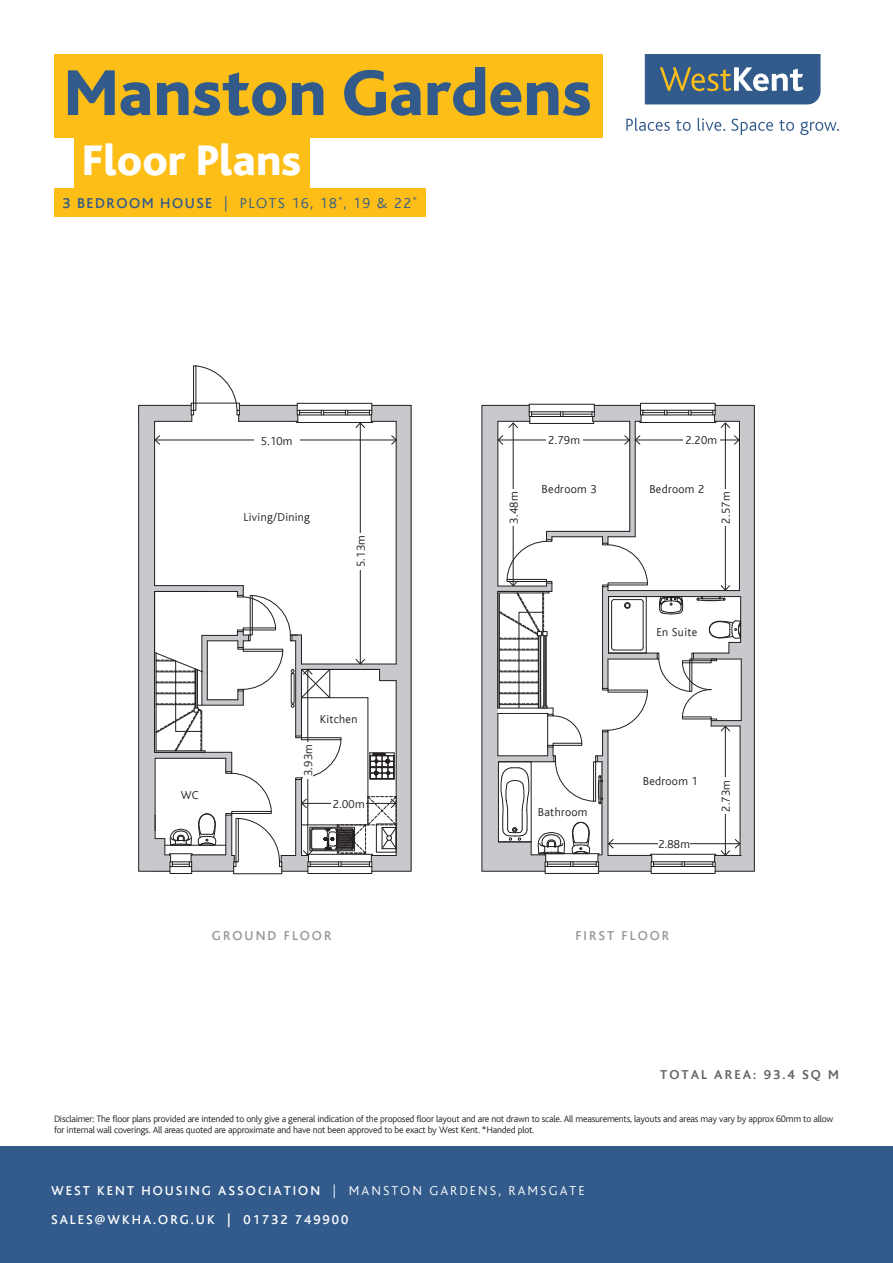
<style>
.page{position:relative;width:893px;height:1263px;background:#fff}
.page>*{position:absolute;margin:0;border:0;box-sizing:border-box;transform-origin:0 0}
.t1{font:800 67.8px "Bliss";color:#325b8c}
.t2{font:800 45px "Bliss";color:#fff}
.t3{font:300 15px "Bliss";letter-spacing:.1em;color:#325b8c}
.t4{font:500 13.5px "Bliss";letter-spacing:.15em;color:#fff}
.t5{font:500 13.5px "Bliss";letter-spacing:.15em;color:#949699}
.t6{font:700 13.5px "Bliss";letter-spacing:.15em;color:#646568}
.t7{font:300 12px "Bliss";letter-spacing:.025em;color:#231f20}
.t8{font:300 9.75px/11.7px "Bliss";letter-spacing:-.02em;color:#231f20}
.s1{font-weight:500}
.s2{font-weight:300}
</style>
<div class="page">
<div style="left:54px;top:54px;width:548px;height:83px;background:#fcbe17"></div>
<svg style="left:645px;top:54px;width:175px;height:50px;background:#4f6f8f"></svg>
<svg style="left:626px;top:118px;width:44px;height:13px"></svg>
<svg style="left:676px;top:120px;width:15px;height:11px"></svg>
<svg style="left:698px;top:118px;width:27px;height:13px"></svg>
<svg style="left:731px;top:119px;width:42px;height:16px"></svg>
<svg style="left:779px;top:120px;width:15px;height:11px"></svg>
<svg style="left:800px;top:121px;width:39px;height:14px"></svg>
<div style="left:0;top:1146px;width:893px;height:117px;background:#325b8c"></div>
<div style="left:54px;top:188px;width:371px;height:28px;background:#fcbe17"></div>
<div style="left:74px;top:133px;width:236px;height:55px;background:#fcbe17"></div>
<div style="left:741px;top:405px;width:13px;height:466px;background:#c8c9cc"></div>
<div style="left:396px;top:405px;width:15px;height:466px;background:#c8c9cc"></div>
<div style="left:233px;top:866px;width:49px;height:8px;border:1px solid #231f20"></div>
<div style="left:170px;top:866px;width:22px;height:8px;border:1px solid #231f20"></div>
<div style="left:308px;top:866px;width:64px;height:8px;border:1px solid #231f20"></div>
<hr style="left:741px;top:659px;width:1px;height:62px;background:#231f20">
<div style="left:640px;top:403px;width:75px;height:7px;border:1px solid #231f20"></div>
<div style="left:529px;top:404px;width:65px;height:8px;border:1px solid #231f20"></div>
<hr style="left:599px;top:871px;width:52px;height:1px;background:#231f20">
<svg style="left:138px;top:366px;width:259px;height:506px"></svg>
<div style="left:254px;top:435px;width:45px;height:10px;background:#fff"></div>
<div style="left:220px;top:512px;width:113px;height:9px;background:#fff"></div>
<div style="left:320px;top:714px;width:38px;height:9px;background:#fff"></div>
<div style="left:331px;top:799px;width:35px;height:9px;background:#fff"></div>
<div style="left:356px;top:533px;width:9px;height:36px;background:#fff"></div>
<div style="left:303px;top:742px;width:9px;height:36px;background:#fff"></div>
<svg style="left:482px;top:405px;width:259px;height:466px"></svg>
<div style="left:546px;top:435px;width:36px;height:10px;background:#fff"></div>
<div style="left:683px;top:435px;width:36px;height:10px;background:#fff"></div>
<div style="left:658px;top:839px;width:32px;height:9px;background:#fff"></div>
<div style="left:721px;top:490px;width:9px;height:36px;background:#fff"></div>
<div style="left:509px;top:490px;width:9px;height:36px;background:#fff"></div>
<div style="left:721px;top:778px;width:9px;height:36px;background:#fff"></div>
<div style="left:538px;top:807px;width:49px;height:9px;background:#fff"></div>
<div style="left:652px;top:627px;width:50px;height:9px;background:#fff"></div>
<div style="left:165px;top:790px;width:50px;height:9px;background:#fff"></div>
<p class="t1" style="left:64px;top:58px;width:529px">Manston Gardens</p>
<p class="t2" style="left:82px;top:137px;width:221px">Floor Plans</p>
<p class="t3" style="left:63px;top:195px;width:356px"><span class="s1">3 BEDROOM HOUSE</span> | PLOTS 16, 18<sup>*</sup>, 19 &amp; 22<sup>*</sup></p>
<p class="t7" style="left:261px;top:434px;width:33px">5.10m</p>
<p class="t7" style="left:244px;top:510px;width:68px">Living/Dining</p>
<p class="t7" style="left:355px;top:567px;width:33px;rotate:-90deg">5.13m</p>
<p class="t7" style="left:181px;top:788px;width:20px">WC</p>
<p class="t7" style="left:320px;top:713px;width:39px">Kitchen</p>
<p class="t7" style="left:302px;top:776px;width:33px;rotate:-90deg">3.93m</p>
<p class="t7" style="left:333px;top:798px;width:33px">2.00m</p>
<p class="t7" style="left:548px;top:434px;width:33px">2.79m</p>
<p class="t7" style="left:685px;top:434px;width:33px">2.20m</p>
<p class="t7" style="left:542px;top:483px;width:56px">Bedroom 3</p>
<p class="t7" style="left:649px;top:483px;width:56px">Bedroom 2</p>
<p class="t7" style="left:507px;top:524px;width:33px;rotate:-90deg">3.48m</p>
<p class="t7" style="left:720px;top:524px;width:33px;rotate:-90deg">2.57m</p>
<p class="t7" style="left:538px;top:806px;width:51px">Bathroom</p>
<p class="t7" style="left:656px;top:626px;width:42px">En Suite</p>
<p class="t7" style="left:643px;top:775px;width:56px">Bedroom 1</p>
<p class="t7" style="left:658px;top:838px;width:33px">2.88m</p>
<p class="t7" style="left:720px;top:812px;width:33px;rotate:-90deg">2.73m</p>
<p class="t5" style="left:212px;top:928px;width:121px">GROUND FLOOR</p>
<p class="t5" style="left:575px;top:928px;width:95px">FIRST FLOOR</p>
<p class="t6" style="left:660px;top:1068px;width:180px">TOTAL AREA: 93.4 SQ M</p>
<p class="t8" style="left:54px;top:1113px;width:781px">Disclaimer: The floor plans provided are intended to only give a general indication of the proposed floor layout and are not drawn to scale. All measurements, layouts and areas may vary by approx 60mm to allow for internal wall coverings. All areas quoted are approximate and have not been approved to be exact by West Kent. *Handed plot.</p>
<p class="t4" style="left:51px;top:1184px;width:535px">WEST KENT HOUSING ASSOCIATION <span class="s2">| MANSTON GARDENS, RAMSGATE</span></p>
<p class="t4" style="left:51px;top:1213px;width:299px">SALES@WKHA.ORG.UK | 01732 749900</p>
</div>
